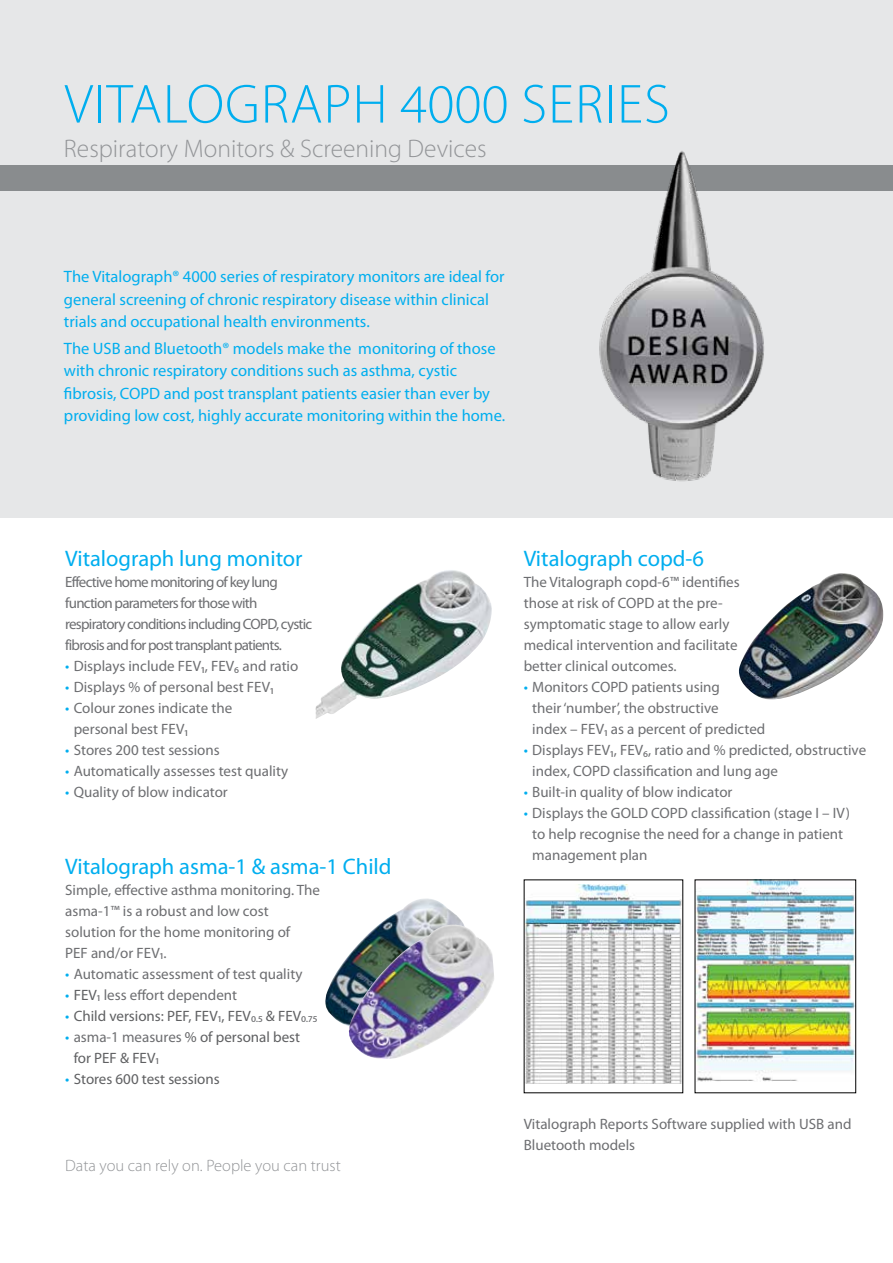
<style>
.page{position:relative;width:893px;height:1263px;background:#fff}
.page>*{position:absolute;margin:0;border:0;box-sizing:border-box;transform-origin:0 0}
.t1{font:300 55.5px "Myriad Pro";letter-spacing:.02em;color:#00aeef}
.t2{font:300 25.5px "Myriad Pro";color:#939598}
.t3{font:22.5px "Myriad Pro";color:#00aeef}
.t4{font:16.5px/22.5px "Myriad Pro";color:#00aeef}
.t5{font:300 16.5px "Myriad Pro";color:#939598}
.t6{font:15px/21px "Myriad Pro";color:#6d6e71}
.t7{font:15px/21px "Myriad Pro";letter-spacing:-.05em;color:#6d6e71}
.t8{font:15px/21px "Myriad Pro";color:#5f6062}
.s1{color:#00aeef}
.s2{color:#5f6062}
.s3{color:#6d6e71}
</style>
<div class="page">
<div style="left:0;top:0;width:893px;height:518px;background:#e6e7e8"></div>
<img style="left:316px;top:570px;width:176px;height:149px">
<img style="left:739px;top:573px;width:144px;height:126px">
<img style="left:697px;top:881px;width:157px;height:200px">
<img style="left:526px;top:884px;width:155px;height:199px">
<img style="left:325px;top:898px;width:142px;height:132px">
<img style="left:426px;top:924px;width:27px;height:13px">
<div style="left:0;top:165px;width:893px;height:25px;background:#898c8e"></div>
<img style="left:595px;top:151px;width:175px;height:330px">
<h1 class="t1" style="left:65px;top:74px;width:607px">VITALOGRAPH 4000 SERIES</h1>
<h2 class="t2" style="left:64px;top:135px;width:424px">Respiratory Monitors &amp; Screening Devices</h2>
<p class="t4" style="left:64px;top:266px;width:442px">The Vitalograph® 4000 series of respiratory monitors are ideal for general screening of chronic respiratory disease within clinical trials and occupational health environments.</p>
<p class="t4" style="left:64px;top:337px;width:443px">The USB and Bluetooth® models make the monitoring of those with chronic respiratory conditions such as asthma, cystic fibrosis, COPD and post transplant patients easier than ever by providing low cost, highly accurate monitoring within the home.</p>
<h3 class="t3" style="left:65px;top:546px;width:239px">Vitalograph lung monitor</h3>
<p class="t7" style="left:65px;top:572px;width:248px">Effective home monitoring of key lung function parameters for those with respiratory conditions including COPD, cystic fibrosis and for post transplant patients.</p>
<p class="t6" style="left:65px;top:656px;width:235px"><span class="s1">•</span> Displays include FEV1, FEV6 and ratio</p>
<p class="t6" style="left:65px;top:677px;width:210px"><span class="s1">•</span> Displays % of personal best FEV1</p>
<p class="t6" style="left:74px;top:698px;width:160px;text-indent:-9px"><span class="s1">•</span> Colour zones indicate the personal best FEV1</p>
<p class="t6" style="left:65px;top:740px;width:156px"><span class="s1">•</span> Stores 200 test sessions</p>
<p class="t6" style="left:65px;top:761px;width:225px"><span class="s1">•</span> Automatically assesses test quality</p>
<p class="t6" style="left:65px;top:782px;width:164px"><span class="s1">•</span> Quality of blow indicator</p>
<h3 class="t3" style="left:65px;top:854px;width:328px">Vitalograph asma-1 &amp; asma-1 Child</h3>
<p class="t6" style="left:65px;top:879px;width:256px">Simple, effective asthma monitoring. The asma-1™ is a robust and low cost solution for the home monitoring of<br>PEF and/or FEV1.</p>
<p class="t6" style="left:65px;top:963px;width:239px"><span class="s1">•</span> Automatic assessment of test quality</p>
<p class="t6" style="left:65px;top:984px;width:173px"><span class="s1">•</span> <span class="s2">FEV</span>1 less effort dependent</p>
<p class="t8" style="left:65px;top:1005px;width:254px"><span class="s1">•</span> Child versions: PEF, FEV<span class="s3">1</span>, FEV<span class="s3">0.5</span> &amp; FEV<span class="s3">0.75</span></p>
<p class="t8" style="left:74px;top:1026px;width:228px;text-indent:-9px"><span class="s1">•</span> <span class="s3">asma-1 measures</span> % of personal best for PEF &amp; FEV<span class="s3">1</span></p>
<p class="t8" style="left:65px;top:1068px;width:156px"><span class="s1">•</span> Stores 600 test sessions</p>
<p class="t5" style="left:65px;top:1157px;width:277px">Data you can rely on. People you can trust</p>
<h3 class="t3" style="left:524px;top:546px;width:182px">Vitalograph copd-6</h3>
<p class="t6" style="left:524px;top:572px;width:217px">The Vitalograph copd-6™ identifies those at risk of COPD at the pre&shy;symptomatic stage to allow early medical intervention and facilitate better clinical outcomes.</p>
<p class="t6" style="left:532px;top:677px;width:235px;text-indent:-9px"><span class="s1">•</span> Monitors COPD patients using<br>their ‘number’, the obstructive<br>index – FEV1 as a percent of predicted</p>
<p class="t6" style="left:532px;top:740px;width:335px;text-indent:-9px"><span class="s1">•</span> Displays FEV1, FEV6, ratio and % predicted, obstructive index, COPD classification and lung age</p>
<p class="t6" style="left:524px;top:782px;width:210px"><span class="s1">•</span> Built-in quality of blow indicator</p>
<p class="t6" style="left:532px;top:803px;width:319px;text-indent:-9px"><span class="s1">•</span> Displays the GOLD COPD classification (stage I – IV) to help recognise the need for a change in patient management plan</p>
<p class="t6" style="left:524px;top:1114px;width:329px">Vitalograph Reports Software supplied with USB and<br>Bluetooth models</p>
</div>
